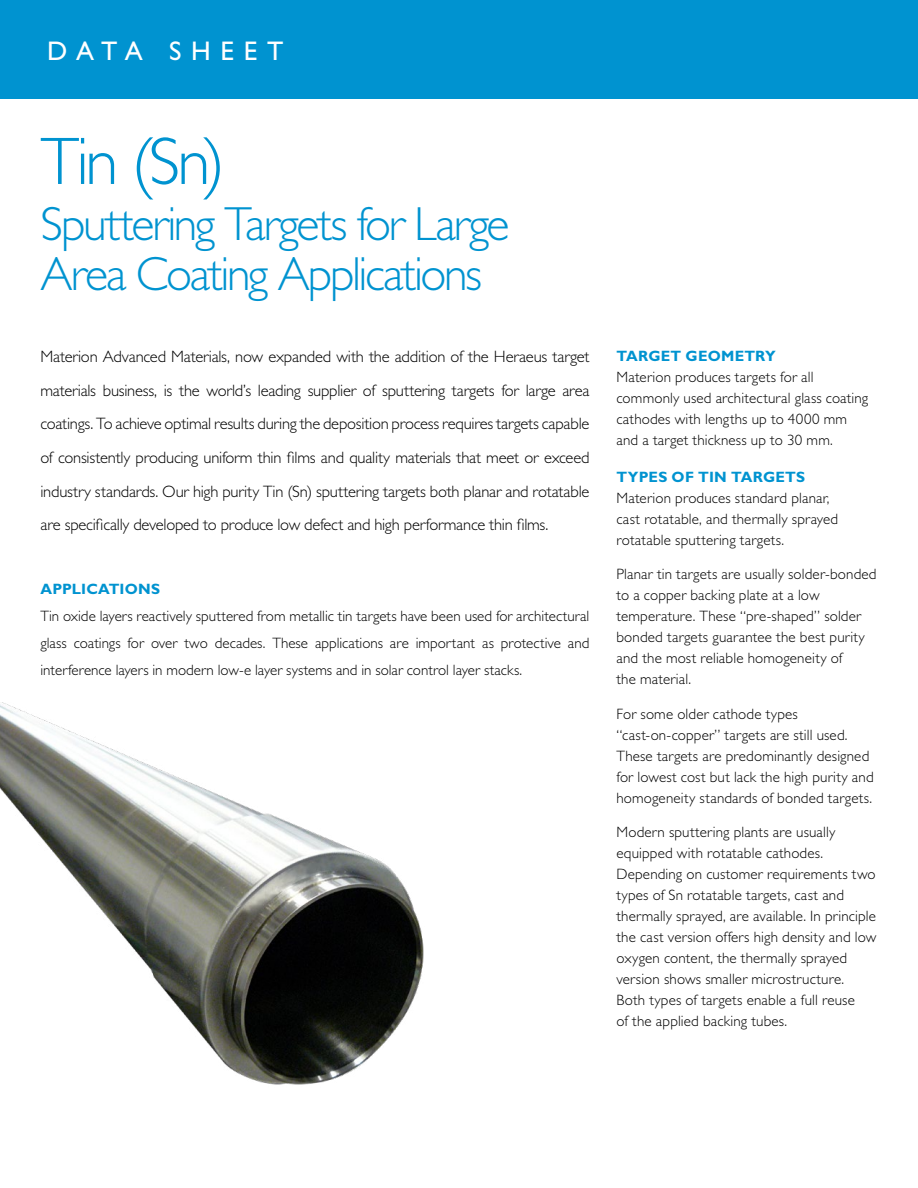
<style>
.page{position:relative;width:918px;height:1188px;background:#fff}
.page>*{position:absolute;margin:0;border:0;box-sizing:border-box;transform-origin:0 0}
.t1{font:300 67.5px "Gill Sans Std";color:#0093d0}
.t2{font:300 48px/49.5px "Gill Sans Std";letter-spacing:-.045em;color:#0093d0}
.t3{font:27px "Gill Sans Std";letter-spacing:.36em;color:#fff}
.t4{font:300 16.5px/33.6px "Gill Sans Std";letter-spacing:-.015em;color:#000;text-align:justify}
.t5{font:300 15px/21px "Gill Sans Std";letter-spacing:.01em;color:#000}
.t6{font:700 15px "Gill Sans Std";letter-spacing:.015em;color:#0093d0}
</style>
<div class="page">
<img style="left:0;top:702px;width:424px;height:383px">
<div style="left:0;top:0;width:918px;height:98px;background:#0093d0"></div>
<h3 class="t3" style="left:47px;top:35px;width:238px">DATA SHEET</h3>
<h1 class="t1" style="left:40px;top:123px;width:186px">Tin (Sn)</h1>
<h2 class="t2" style="left:40px;top:200px;width:471px">Sputtering Targets for Large<br>Area Coating Applications</h2>
<p class="t4" style="left:40px;top:340px;width:551px">Materion Advanced Materials, now expanded with the addition of the Heraeus target materials business, is the world’s leading supplier of sputtering targets for large area coatings. To achieve optimal results during the deposition process requires targets capable of consistently producing uniform thin films and quality materials that meet or exceed industry standards. Our high purity Tin (Sn) sputtering targets both planar and rotatable are specifically developed to produce low defect and high performance thin films.</p>
<p class="t6" style="left:40px;top:580px;width:121px">APPLICATIONS</p>
<p class="t5" style="left:40px;top:603px;width:550px;line-height:27px;text-align:justify">Tin oxide layers reactively sputtered from metallic tin targets have been used for architectural glass coatings for over two decades. These applications are important as protective and interference layers in modern low-e layer systems and in solar control layer stacks.</p>
<p class="t6" style="left:616px;top:347px;width:161px">TARGET GEOMETRY</p>
<p class="t5" style="left:616px;top:367px;width:253px">Materion produces targets for all commonly used architectural glass coating cathodes with lengths up to 4000 mm and a target thickness up to 30 mm.</p>
<p class="t6" style="left:616px;top:468px;width:190px">TYPES OF TIN TARGETS</p>
<p class="t5" style="left:616px;top:487px;width:223px">Materion produces standard planar, cast rotatable, and thermally sprayed rotatable sputtering targets.</p>
<p class="t5" style="left:616px;top:564px;width:262px">Planar tin targets are usually solder-bonded to a copper backing plate at a low temperature. These “pre-shaped” solder bonded targets guarantee the best purity and the most reliable homogeneity of<br>the material.</p>
<p class="t5" style="left:616px;top:703px;width:259px">For some older cathode types “cast-on-copper” targets are still used.<br>These targets are predominantly designed for lowest cost but lack the high purity and homogeneity standards of bonded targets.</p>
<p class="t5" style="left:616px;top:822px;width:261px">Modern sputtering plants are usually equipped with rotatable cathodes.<br>Depending on customer requirements two types of Sn rotatable targets, cast and thermally sprayed, are available. In principle the cast version offers high density and low oxygen content, the thermally sprayed version shows smaller microstructure.<br>Both types of targets enable a full reuse<br>of the applied backing tubes.</p>
</div>
